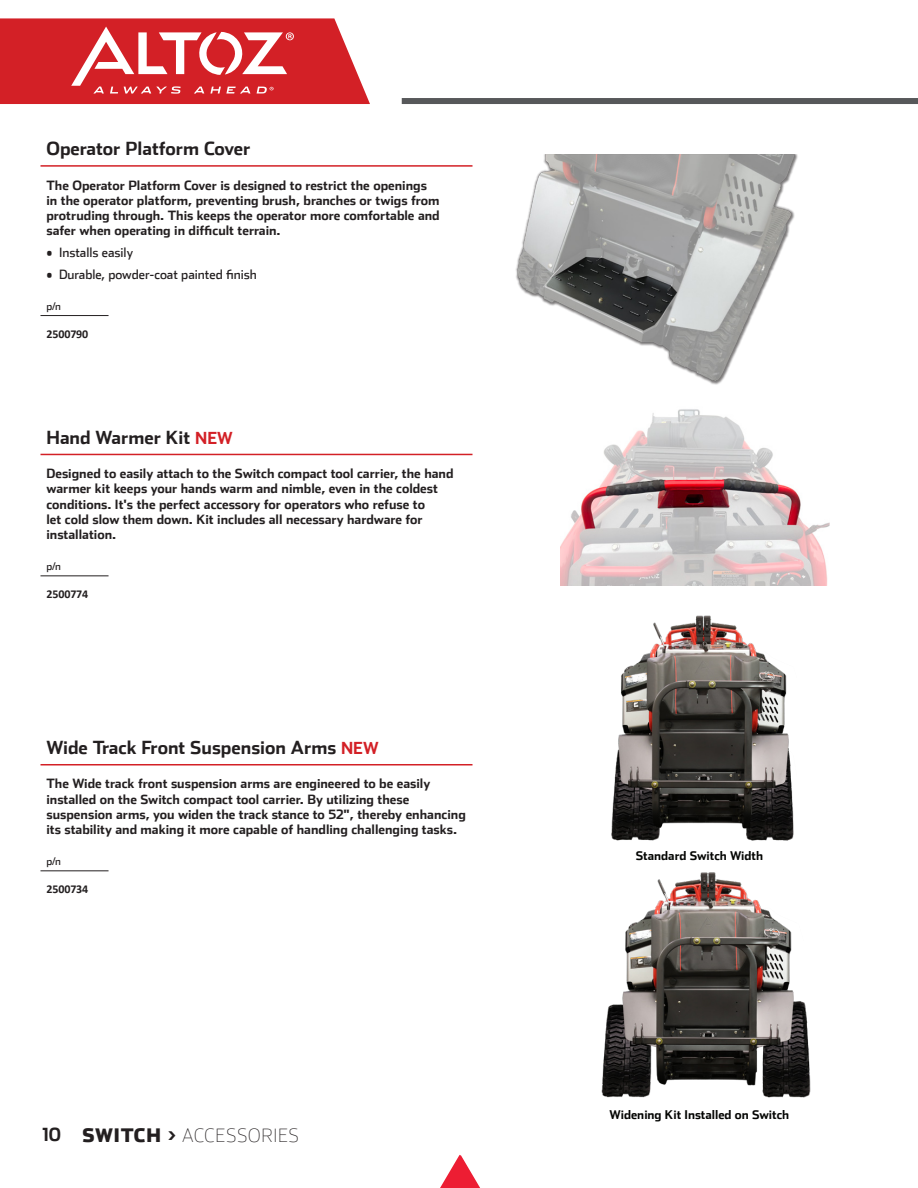
<style>
.page{position:relative;width:918px;height:1188px;background:#fff}
.page>*{position:absolute;margin:0;border:0;box-sizing:border-box;transform-origin:0 0}
.t1{font:100 18.6px "Stainless";letter-spacing:.03em;color:#231f20}
.Copy_Header{font:700 18px "Stainless";color:#231f20}
.Copy_Description{font:700 12.75px/15.3px "Stainless";color:#231f20}
.Copy_Description-2{font:12.75px "Stainless";color:#231f20}
.Callouts{font:700 12px "Stainless";color:#040503}
.Copy_Block{font:700 12px "Calibri";letter-spacing:-.01em;color:#231f20}
.Copy_Block-2{font:10.5px "Stainless";color:#231f20}
.s1{font-size:16.5px;color:#d32026}
.s2{font-weight:900}
</style>
<div class="page">
<div style="left:402px;top:98px;width:516px;height:6px;background:#57585a"></div>
<svg style="left:0;top:18px;width:370px;height:86px"></svg>
<hr style="left:40px;top:454px;width:433px;height:1px;background:#d32026">
<hr style="left:40px;top:575px;width:69px;height:1px;background:#231f20">
<hr style="left:40px;top:764px;width:433px;height:1px;background:#d32026">
<hr style="left:40px;top:870px;width:69px;height:1px;background:#231f20">
<img style="left:561px;top:409px;width:269px;height:176px">
<img style="left:611px;top:615px;width:183px;height:226px">
<img style="left:601px;top:872px;width:210px;height:226px">
<hr style="left:40px;top:165px;width:433px;height:2px;background:#d32026">
<hr style="left:40px;top:315px;width:69px;height:1px;background:#231f20">
<img style="left:516px;top:154px;width:282px;height:231px">
<svg style="left:440px;top:1155px;width:40px;height:33px"></svg>
<p class="Copy_Header" style="left:46px;top:137px;width:206px">Operator Platform Cover</p>
<p class="Copy_Description" style="left:46px;top:177px;width:395px">The Operator Platform Cover is designed to restrict the openings in the operator platform, preventing brush, branches or twigs from protruding through. This keeps the operator more comfortable and safer when operating in difficult terrain.</p>
<p class="Copy_Description-2" style="left:46px;top:245px;width:88px">• Installs easily</p>
<p class="Copy_Description-2" style="left:46px;top:267px;width:212px">• Durable, powder-coat painted finish</p>
<p class="Copy_Block-2" style="left:46px;top:299px;width:16px">p/n</p>
<p class="Copy_Block" style="left:46px;top:325px;width:43px">2500790</p>
<p class="Copy_Header" style="left:46px;top:426px;width:188px">Hand Warmer Kit <span class="s1">NEW</span></p>
<p class="Copy_Description" style="left:46px;top:466px;width:409px">Designed to easily attach to the Switch compact tool carrier, the hand warmer kit keeps your hands warm and nimble, even in the coldest conditions. It's the perfect accessory for operators who refuse to<br>let cold slow them down. Kit includes all necessary hardware for installation.</p>
<p class="Copy_Block-2" style="left:46px;top:560px;width:16px">p/n</p>
<p class="Copy_Block" style="left:46px;top:586px;width:43px">2500774</p>
<p class="Copy_Header" style="left:46px;top:736px;width:334px">Wide Track Front Suspension Arms <span class="s1">NEW</span></p>
<p class="Copy_Description" style="left:46px;top:776px;width:421px">The Wide track front suspension arms are engineered to be easily installed on the Switch compact tool carrier. By utilizing these suspension arms, you widen the track stance to 52", thereby enhancing its stability and making it more capable of handling challenging tasks.</p>
<p class="Copy_Block-2" style="left:46px;top:855px;width:16px">p/n</p>
<p class="Copy_Block" style="left:46px;top:881px;width:43px">2500734</p>
<h2 class="Copy_Header" style="left:43px;top:1124px;width:20px">10</h2>
<p class="t1" style="left:83px;top:1124px;width:218px"><span class="s2">SWITCH &gt;</span> ACCESSORIES</p>
<p class="Callouts" style="left:636px;top:848px;width:129px">Standard Switch Width</p>
<p class="Callouts" style="left:610px;top:1107px;width:181px">Widening Kit Installed on Switch</p>
</div>
